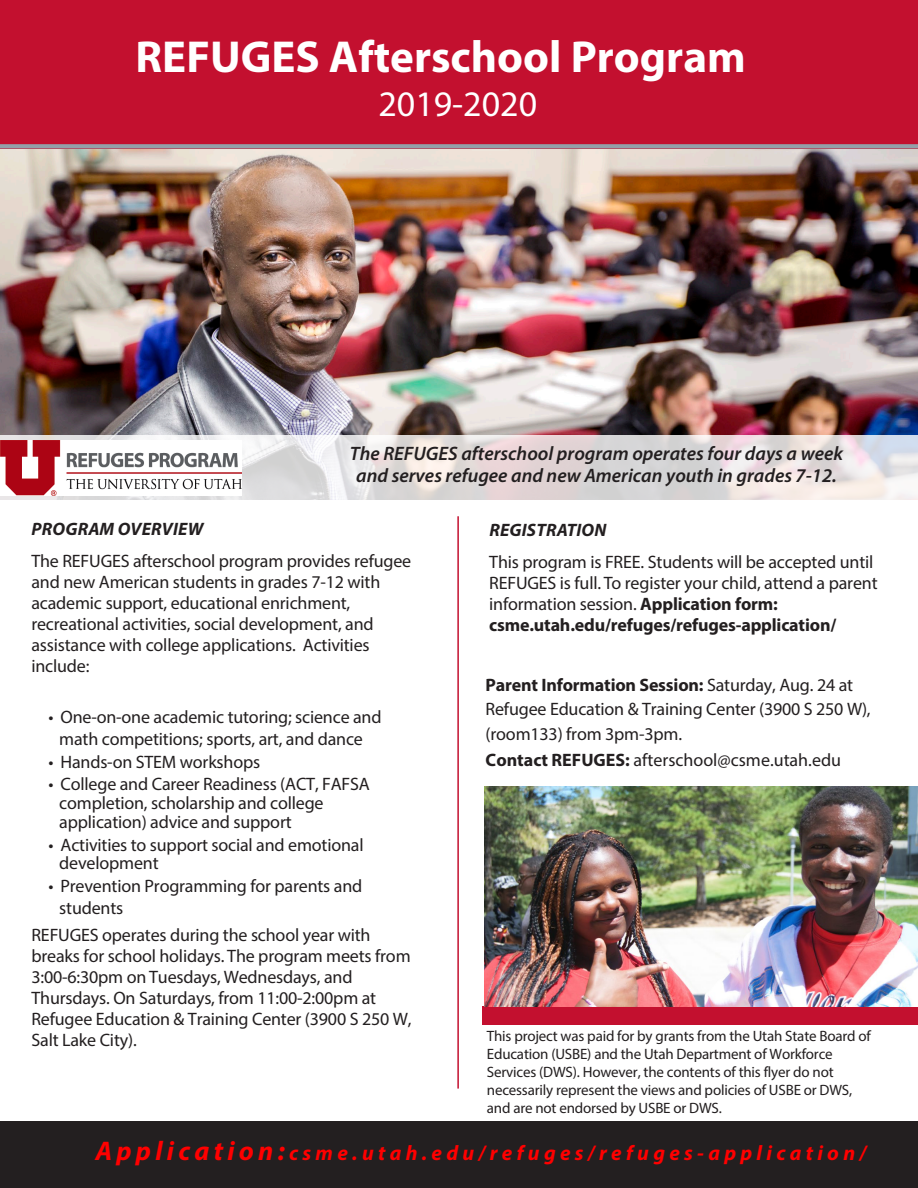
<style>
.page{position:relative;width:918px;height:1188px;background:#fff}
.page>*{position:absolute;margin:0;border:0;box-sizing:border-box;transform-origin:0 0}
.t1{font:700 45px "Myriad Pro";color:#fff}
.t2{font:36px "Myriad Pro";color:#fff}
.t3{font:italic 700 21px "Myriad Pro";letter-spacing:.205em;color:#f00}
.t4{font:italic 600 19.5px/21.8px "Myriad Pro";color:#231f20;text-align:center}
.t5{font:18px/21px "Myriad Pro";letter-spacing:-.01em;color:#231f20}
.t6{font:italic 700 18px "Myriad Pro";letter-spacing:.01em;color:#231f20}
.t7{font:15px/18px "Myriad Pro";letter-spacing:-.01em;color:#221e1f}
.s1{font-weight:700}
.s2{font-size:27px}
</style>
<div class="page">
<div style="left:0;top:0;width:917px;height:148px;background:#c3102f"></div>
<hr style="left:457px;top:516px;width:2px;height:573px;background:#c3102f">
<div style="left:0;top:1122px;width:918px;height:66px;background:#231f20"></div>
<img style="left:0;top:149px;width:918px;height:286px">
<svg style="left:0;top:435px;width:918px;height:65px;background:#e3dede"></svg>
<div style="left:0;top:144px;width:918px;height:4px;border:2px solid #94a0a9"></div>
<div style="left:482px;top:1007px;width:436px;height:18px;background:#c3102f"></div>
<img style="left:485px;top:786px;width:433px;height:221px">
<img style="left:1px;top:440px;width:241px;height:55px">
<h1 class="t1" style="left:136px;top:28px;width:612px">REFUGES Afterschool Program</h1>
<h2 class="t2" style="left:378px;top:81px;width:160px">2019-2020</h2>
<p class="t4" style="left:350px;top:442px;width:495px">The REFUGES afterschool program operates four days a week and serves refugee and new American youth in grades 7-12.</p>
<p class="t6" style="left:32px;top:517px;width:173px">PROGRAM OVERVIEW</p>
<p class="t5" style="left:31px;top:550px;width:381px">The REFUGES afterschool program provides refugee and new American students in grades 7-12 with academic support, educational enrichment, recreational activities, social development, and assistance with college applications. Activities include:</p>
<p class="t5" style="left:48px;top:706px;width:335px;line-height:21.6px;text-align:center">• One-on-one academic tutoring; science and math competitions; sports, art, and dance</p>
<p class="t5" style="left:48px;top:751px;width:213px">• Hands-on STEM workshops</p>
<p class="t5" style="left:59px;top:775px;width:312px;line-height:18.8px;text-indent:-11px">• College and Career Readiness (ACT, FAFSA completion, scholarship and college application) advice and support</p>
<p class="t5" style="left:59px;top:836px;width:306px;line-height:18px;text-indent:-11px">• Activities to support social and emotional development</p>
<p class="t5" style="left:59px;top:875px;width:305px;line-height:21.6px;text-indent:-11px">• Prevention Programming for parents and students</p>
<p class="t5" style="left:31px;top:924px;width:382px">REFUGES operates during the school year with breaks for school holidays. The program meets from 3:00-6:30pm on Tuesdays, Wednesdays, and Thursdays. On Saturdays, from 11:00-2:00pm at Refugee Education &amp; Training Center (3900 S 250 W, Salt Lake City).</p>
<p class="t6" style="left:489px;top:518px;width:119px">REGISTRATION</p>
<p class="t5" style="left:489px;top:552px;width:390px">This program is FREE. Students will be accepted until REFUGES is full. To register your child, attend a parent information session. <span class="s1">Application form: csme.utah.edu/refuges/refuges-application/</span></p>
<p class="t5" style="left:486px;top:672px;width:387px;line-height:24.3px"><span class="s1">Parent Information Session:</span> Saturday, Aug. 24 at<br>Refugee Education &amp; Training Center (3900 S 250 W), (room133) from 3pm-3pm.</p>
<p class="t5" style="left:486px;top:750px;width:357px"><span class="s1">Contact REFUGES:</span> afterschool@csme.utah.edu</p>
<p class="t7" style="left:487px;top:1026px;width:386px">This project was paid for by grants from the Utah State Board of Education (USBE) and the Utah Department of Workforce Services (DWS). However, the contents of this flyer do not necessarily represent the views and policies of USBE or DWS, and are not endorsed by USBE or DWS.</p>
<p class="t3" style="left:95px;top:1139px;width:772px"><span class="s2">Application:</span>csme.utah.edu/refuges/refuges-application/</p>
</div>
